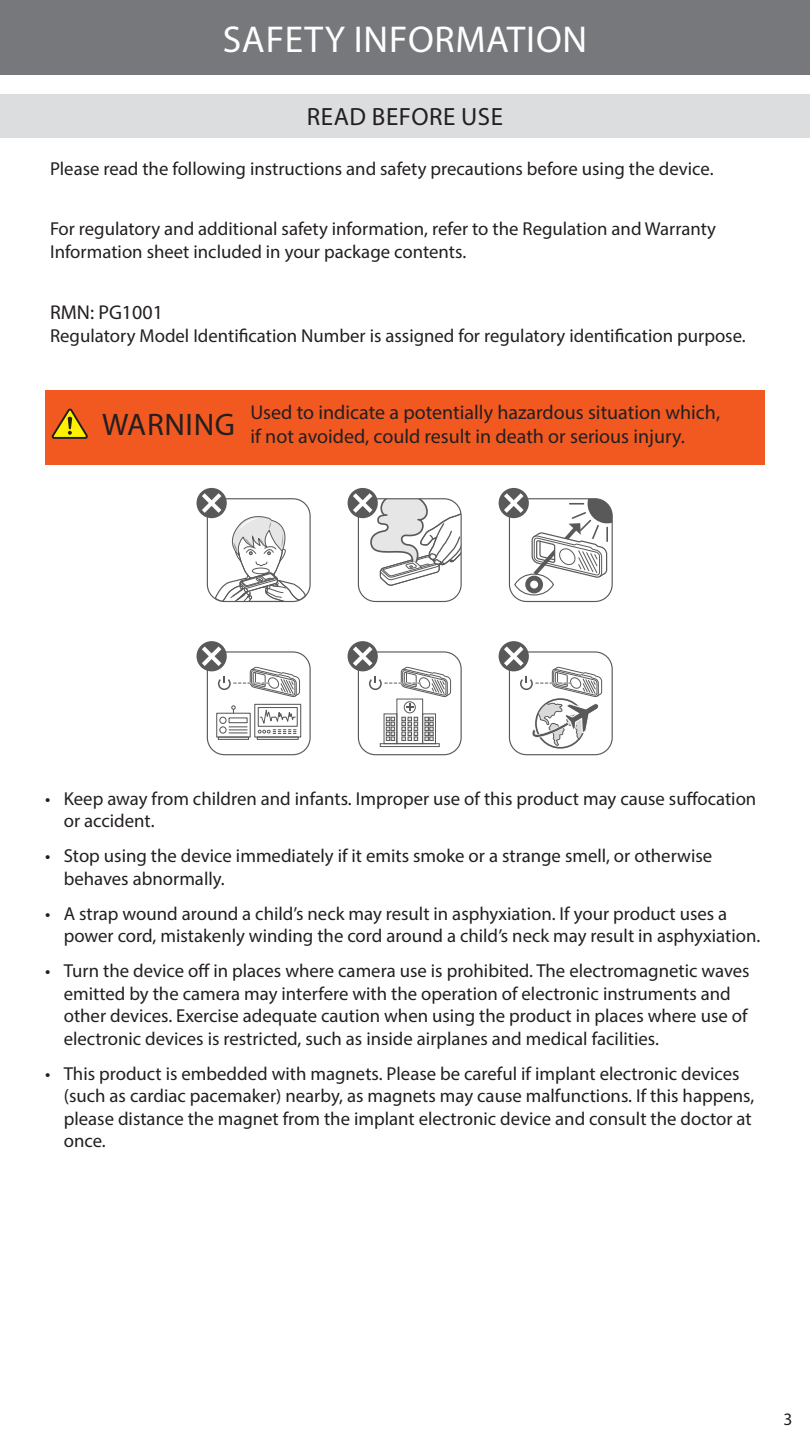
<style>
.page{position:relative;width:810px;height:1440px;background:#fff}
.page>*{position:absolute;margin:0;border:0;box-sizing:border-box;transform-origin:0 0}
.t1{font:37.5px "Myriad Pro";letter-spacing:.02em;color:#fff}
.content{font:31.25px "Myriad Pro";letter-spacing:.02em;color:#231f20}
.t2{font:25px "Myriad Pro";letter-spacing:.02em;color:#231f20}
.content-2{font:20px/24px "Myriad Pro";color:#231f20}
.content-3{font:18.75px/22.5px "Myriad Pro";color:#231f20}
.t3{font:17.5px "Myriad Pro";color:#231f20}
</style>
<div class="page">
<div style="left:0;top:0;width:810px;height:75px;background:#76787b"></div>
<div style="left:0;top:94px;width:810px;height:44px;background:#dcdddf"></div>
<div style="left:46px;top:390px;width:719px;height:75px;background:#f15921"></div>
<svg style="left:52px;top:409px;width:36px;height:30px"></svg>
<div style="left:207px;top:498px;width:104px;height:104px;border:1px solid #595959;border-radius:17px"></div>
<svg style="left:197px;top:488px;width:30px;height:30px"></svg>
<svg style="left:198px;top:489px;width:109px;height:112px"></svg>
<div style="left:509px;top:498px;width:104px;height:104px;border:1px solid #595959;border-radius:17px"></div>
<svg style="left:499px;top:488px;width:30px;height:30px"></svg>
<div style="left:514px;top:574px;width:40px;height:22px;border:1px solid #595959;border-radius:50%"></div>
<div style="left:525px;top:576px;width:18px;height:17px;background:#595959;border-radius:50%"></div>
<div style="left:530px;top:581px;width:8px;height:8px;background:#fff;border-radius:50%"></div>
<svg style="left:500px;top:489px;width:112px;height:90px"></svg>
<div style="left:358px;top:498px;width:104px;height:104px;border:1px solid #595959;border-radius:17px"></div>
<svg style="left:348px;top:488px;width:30px;height:30px"></svg>
<svg style="left:349px;top:489px;width:112px;height:98px"></svg>
<div style="left:358px;top:651px;width:104px;height:104px;border:1px solid #595959;border-radius:17px"></div>
<svg style="left:348px;top:641px;width:30px;height:30px"></svg>
<div style="left:422px;top:714px;width:14px;height:30px;border:1px solid #595959"></div>
<div style="left:404px;top:702px;width:11px;height:11px;background:#6f6f6f;border-radius:50%"></div>
<div style="left:404px;top:702px;width:12px;height:11px;border:1px solid #595959;border-radius:50%"></div>
<svg style="left:425px;top:717px;width:8px;height:24px"></svg>
<svg style="left:402px;top:717px;width:16px;height:24px"></svg>
<div style="left:384px;top:714px;width:13px;height:30px;border:1px solid #595959"></div>
<svg style="left:386px;top:717px;width:9px;height:24px"></svg>
<div style="left:380px;top:743px;width:60px;height:4px;border:1px solid #595959"></div>
<svg style="left:349px;top:642px;width:102px;height:69px"></svg>
<div style="left:207px;top:651px;width:104px;height:104px;border:1px solid #595959;border-radius:17px"></div>
<svg style="left:197px;top:641px;width:30px;height:30px"></svg>
<svg style="left:198px;top:642px;width:102px;height:56px"></svg>
<div style="left:254px;top:704px;width:47px;height:34px;border:1px solid #595959"></div>
<div style="left:257px;top:737px;width:42px;height:3px;border:1px solid #595959"></div>
<div style="left:258px;top:707px;width:40px;height:20px;border:1px solid #595959"></div>
<svg style="left:258px;top:705px;width:38px;height:29px"></svg>
<div style="left:216px;top:713px;width:35px;height:25px;border:1px solid #595959"></div>
<div style="left:219px;top:717px;width:8px;height:7px;border:1px solid #595959;border-radius:50%"></div>
<div style="left:219px;top:726px;width:8px;height:8px;border:1px solid #595959;border-radius:50%"></div>
<div style="left:229px;top:717px;width:19px;height:6px;border:1px solid #595959"></div>
<svg style="left:229px;top:726px;width:18px;height:7px"></svg>
<svg style="left:231px;top:705px;width:5px;height:8px"></svg>
<div style="left:218px;top:737px;width:31px;height:3px;border:1px solid #595959"></div>
<div style="left:509px;top:651px;width:104px;height:104px;border:1px solid #595959;border-radius:17px"></div>
<svg style="left:499px;top:641px;width:30px;height:30px"></svg>
<svg style="left:500px;top:642px;width:102px;height:105px"></svg>
<p class="t1" style="left:223px;top:16px;width:366px">SAFETY INFORMATION</p>
<p class="t2" style="left:307px;top:101px;width:198px">READ BEFORE USE</p>
<p class="content-3" style="left:50px;top:157px;width:665px">Please read the following instructions and safety precautions before using the device.</p>
<p class="content-3" style="left:50px;top:217px;width:667px">For regulatory and additional safety information, refer to the Regulation and Warranty<br>Information sheet included in your package contents.</p>
<p class="content-2" style="left:50px;top:300px;width:114px">RMN: PG1001</p>
<p class="content-3" style="left:50px;top:324px;width:697px">Regulatory Model Identification Number is assigned for regulatory identification purpose.</p>
<p class="content" style="left:102px;top:406px;width:135px">WARNING</p>
<p class="content-2" style="left:251px;top:400px;width:471px">Used to indicate a potentially hazardous situation which, if not avoided, could result in death or serious injury.</p>
<p class="content-3" style="left:64px;top:787px;width:694px;text-indent:-19px">• Keep away from children and infants. Improper use of this product may cause suffocation or accident.</p>
<p class="content-3" style="left:64px;top:844px;width:650px;text-indent:-19px">• Stop using the device immediately if it emits smoke or a strange smell, or otherwise behaves abnormally.</p>
<p class="content-3" style="left:64px;top:902px;width:698px;text-indent:-19px">• A strap wound around a child’s neck may result in asphyxiation. If your product uses a power cord, mistakenly winding the cord around a child’s neck may result in asphyxiation.</p>
<p class="content-3" style="left:64px;top:959px;width:687px;text-indent:-19px">• Turn the device off in places where camera use is prohibited. The electromagnetic waves emitted by the camera may interfere with the operation of electronic instruments and other devices. Exercise adequate caution when using the product in places where use of electronic devices is restricted, such as inside airplanes and medical facilities.</p>
<p class="content-3" style="left:64px;top:1062px;width:692px;text-indent:-19px">• This product is embedded with magnets. Please be careful if implant electronic devices (such as cardiac pacemaker) nearby, as magnets may cause malfunctions. If this happens, please distance the magnet from the implant electronic device and consult the doctor at once.</p>
<p class="t3" style="left:784px;top:1408px;width:10px">3</p>
</div>
